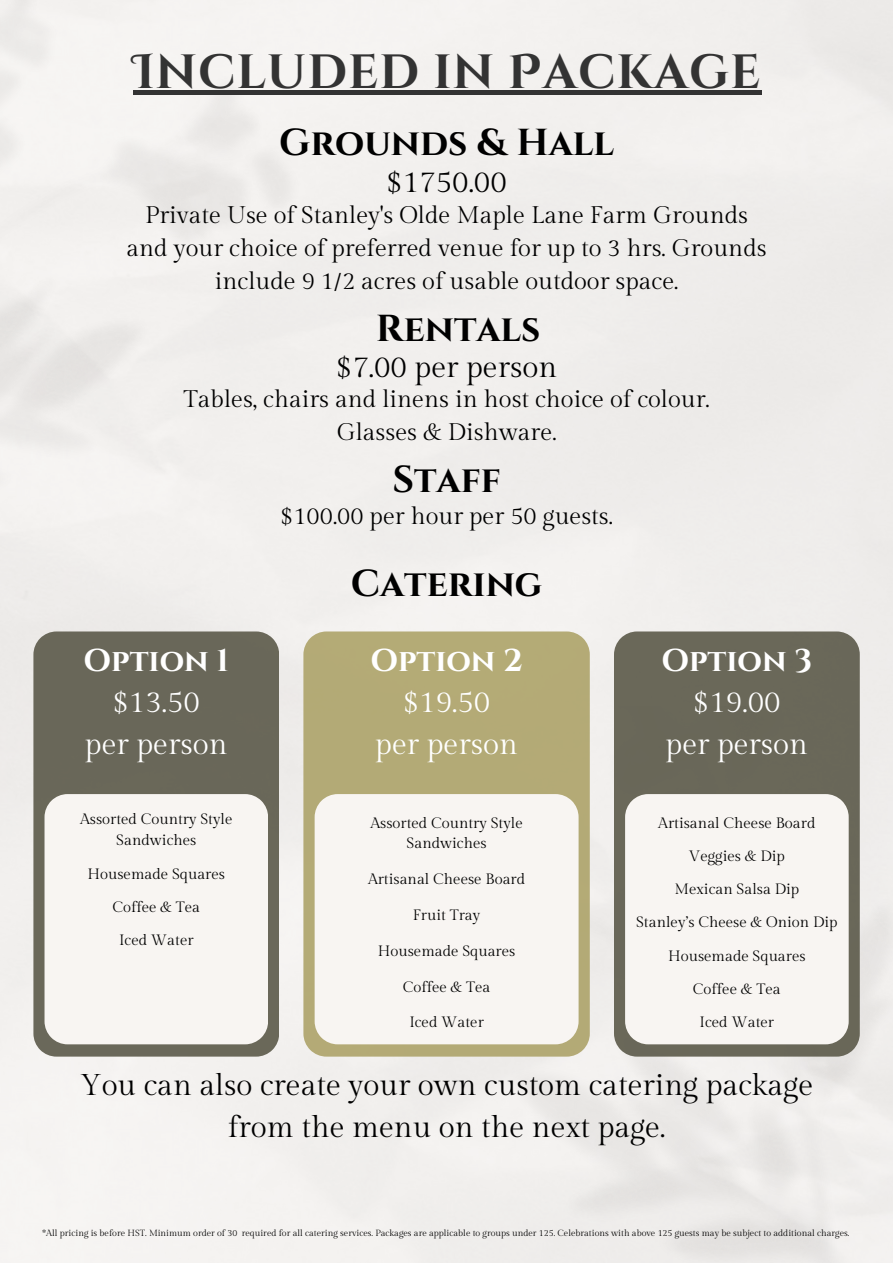
<style>
.page{position:relative;width:893px;height:1263px;background:#f1efed}
.page>*{position:absolute;margin:0;border:0;box-sizing:border-box;transform-origin:0 0}
.t1{font:700 48px "Cinzel Decorative";letter-spacing:.02em;color:#333}
.t2{font:700 37.5px "Cinzel";color:#000}
.t3{font:700 31.5px "Cinzel";color:#fff}
.t4{font:30px/41.6px "Gilda Display";color:#000;text-align:center}
.t5{font:30px/41.6px "Gilda Display";color:#fff;text-align:center}
.t6{font:24px/33.2px "Gilda Display";color:#000;text-align:center}
.t7{font:15px/20.9px "Gilda Display";color:#000;text-align:center}
.t8{font:9px "Gilda Display";color:#000}
</style>
<div class="page">
<img style="left:0;top:0;width:303px;height:509px">
<img style="left:338px;top:707px;width:555px;height:556px">
<div style="left:303px;top:631px;width:287px;height:425px;background:#b4aa76"></div>
<div style="left:315px;top:794px;width:263px;height:250px;background:#f8f5f2"></div>
<div style="left:614px;top:631px;width:245px;height:425px;background:#6a6859"></div>
<div style="left:625px;top:794px;width:223px;height:250px;background:#f8f5f2"></div>
<div style="left:33px;top:631px;width:246px;height:425px;background:#696759"></div>
<div style="left:45px;top:794px;width:223px;height:250px;background:#f8f5f2"></div>
<hr style="left:133px;top:91px;width:628px;height:4px;background:#333">
<h6 class="t1" style="left:133px;top:41px;width:629px">INCLUDED IN PACKAGE</h6>
<h3 class="t2" style="left:279px;top:118px;width:336px">Grounds &amp; Hall</h3>
<h4 class="t4" style="left:386px;top:163px;width:122px">$1750.00</h4>
<h6 class="t6" style="left:126px;top:199px;width:642px">Private Use of Stanley's Olde Maple Lane Farm Grounds and your choice of preferred venue for up to 3 hrs. Grounds include 9 1/2 acres of usable outdoor space.</h6>
<h6 class="t2" style="left:376px;top:304px;width:166px">Rentals</h6>
<h6 class="t4" style="left:336px;top:347px;width:223px">$7.00 per person</h6>
<h6 class="t6" style="left:183px;top:383px;width:528px">Tables, chairs and linens in host choice of colour.<br>Glasses &amp; Dishware.</h6>
<h6 class="t2" style="left:392px;top:456px;width:110px">Staff</h6>
<h6 class="t6" style="left:280px;top:500px;width:334px">$100.00 per hour per 50 guests.</h6>
<h6 class="t3" style="left:84px;top:640px;width:147px">Option 1</h6>
<h4 class="t5" style="left:85px;top:682px;width:144px">$13.50<br>per person</h4>
<h6 class="t7" style="left:80px;top:809px;width:154px">Assorted Country Style<br>Sandwiches</h6>
<h6 class="t7" style="left:87px;top:863px;width:139px">Housemade Squares</h6>
<h4 class="t7" style="left:112px;top:897px;width:89px">Coffee &amp; Tea</h4>
<h6 class="t7" style="left:119px;top:930px;width:76px">Iced Water</h6>
<h3 class="t2" style="left:351px;top:560px;width:193px">Catering</h3>
<h1 class="t3" style="left:370px;top:640px;width:154px">Option 2</h1>
<p class="t5" style="left:375px;top:682px;width:144px">$19.50<br>per person</p>
<h2 class="t7" style="left:370px;top:812px;width:154px">Assorted Country Style<br>Sandwiches</h2>
<h4 class="t7" style="left:368px;top:869px;width:159px">Artisanal Cheese Board</h4>
<h5 class="t7" style="left:413px;top:905px;width:69px">Fruit Tray</h5>
<h2 class="t7" style="left:378px;top:941px;width:139px">Housemade Squares</h2>
<h6 class="t7" style="left:403px;top:976px;width:89px">Coffee &amp; Tea</h6>
<h6 class="t7" style="left:409px;top:1012px;width:76px">Iced Water</h6>
<h5 class="t3" style="left:661px;top:640px;width:152px">Option 3</h5>
<h4 class="t5" style="left:665px;top:682px;width:144px">$19.00<br>per person</h4>
<h2 class="t7" style="left:658px;top:812px;width:159px">Artisanal Cheese Board</h2>
<h5 class="t7" style="left:689px;top:846px;width:98px">Veggies &amp; Dip</h5>
<h2 class="t7" style="left:674px;top:879px;width:126px">Mexican Salsa Dip</h2>
<h3 class="t7" style="left:636px;top:912px;width:203px">Stanley’s Cheese &amp; Onion Dip</h3>
<h6 class="t7" style="left:668px;top:946px;width:139px">Housemade Squares</h6>
<h6 class="t7" style="left:693px;top:979px;width:89px">Coffee &amp; Tea</h6>
<h6 class="t7" style="left:699px;top:1012px;width:76px">Iced Water</h6>
<h6 class="t4" style="left:80px;top:1065px;width:734px">You can also create your own custom catering package from the menu on the next page.</h6>
<p class="t8" style="left:42px;top:1228px;width:808px">*All pricing is before HST. Minimum order of 30 required for all catering services. Packages are applicable to groups under 125. Celebrations with above 125 guests may be subject to additional charges.</p>
</div>
